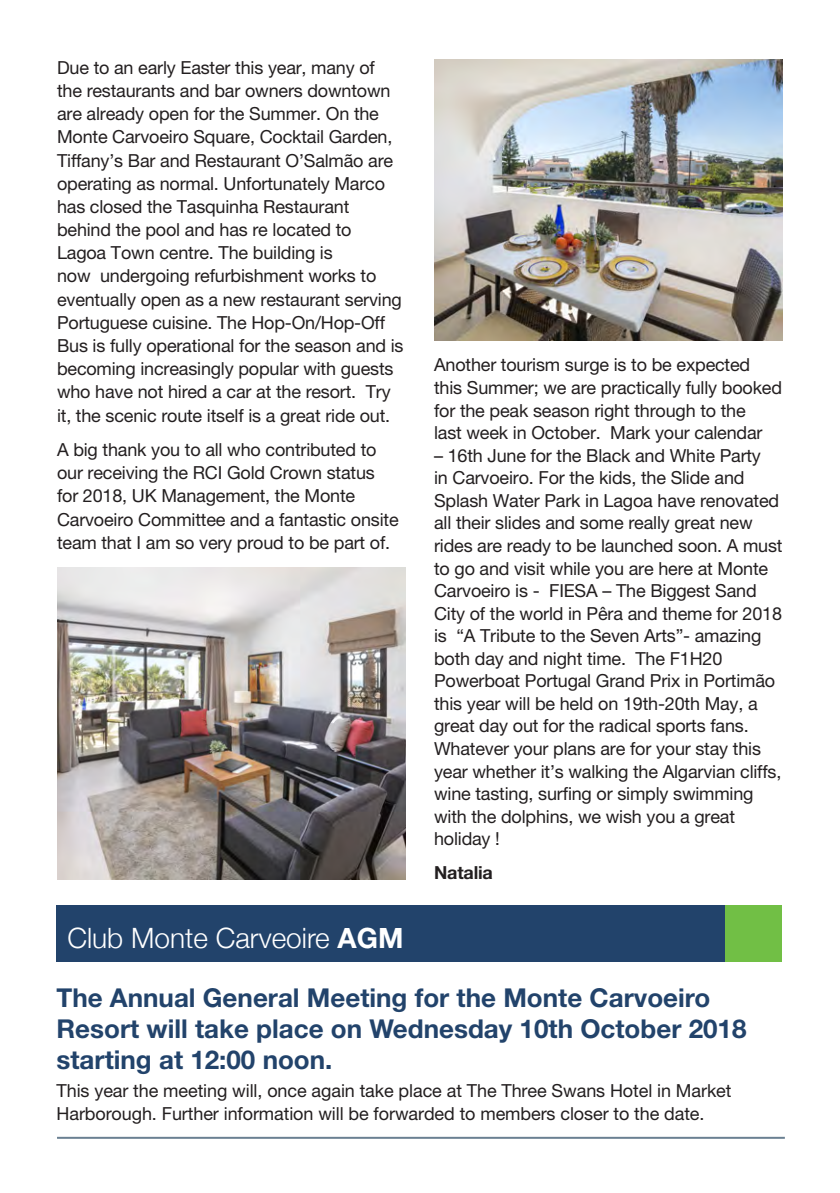
<style>
.page{position:relative;width:840px;height:1193px;background:#fff}
.page>*{position:absolute;margin:0;border:0;box-sizing:border-box;transform-origin:0 0}
.t1{font:300 28px "Helvetica Neue";color:#fff}
.t2{font:700 26px/30.8px "Helvetica Neue";color:#22436b}
.t3{font:18px/22.6px "Helvetica Neue";letter-spacing:-.01em;color:#231f20}
.t4{font:700 18px "Helvetica Neue";letter-spacing:-.01em;color:#231f20}
.s1{font-weight:700}
</style>
<div class="page">
<div style="left:56px;top:905px;width:726px;height:57px;background:#22436b"></div>
<div style="left:725px;top:905px;width:57px;height:57px;background:#71bf45"></div>
<hr style="left:57px;top:1136px;width:728px;height:2px;background:#6a8092">
<img style="left:434px;top:60px;width:349px;height:280px">
<img style="left:57px;top:567px;width:349px;height:312px">
<p class="t3" style="left:57px;top:56px;width:348px;line-height:23.2px">Due to an early Easter this year, many of the restaurants and bar owners downtown are already open for the Summer. On the Monte Carvoeiro Square, Cocktail Garden, Tiffany’s Bar and Restaurant O’Salmão are operating as normal. Unfortunately Marco has closed the Tasquinha Restaurant behind the pool and has re located to Lagoa Town centre. The building is<br>now undergoing refurbishment works to eventually open as a new restaurant serving Portuguese cuisine. The Hop-On/Hop-Off Bus is fully operational for the season and is becoming increasingly popular with guests who have not hired a car at the resort. Try it, the scenic route itself is a great ride out.</p>
<p class="t3" style="left:57px;top:438px;width:343px;line-height:23.2px">A big thank you to all who contributed to our receiving the RCI Gold Crown status for 2018, UK Management, the Monte Carvoeiro Committee and a fantastic onsite team that I am so very proud to be part of.</p>
<p class="t3" style="left:434px;top:353px;width:349px">Another tourism surge is to be expected this Summer; we are practically fully booked for the peak season right through to the<br>last week in October. Mark your calendar</p>
<p class="t3" style="left:434px;top:444px;width:350px">– 16th June for the Black and White Party<br>in Carvoeiro. For the kids, the Slide and Splash Water Park in Lagoa have renovated all their slides and some really great new rides are ready to be launched soon. A must to go and visit while you are here at Monte Carvoeiro is - FIESA – The Biggest Sand City of the world in Pêra and theme for 2018 is “A Tribute to the Seven Arts”- amazing both day and night time. The F1H20<br>Powerboat Portugal Grand Prix in Portimão this year will be held on 19th-20th May, a great day out for the radical sports fans.<br>Whatever your plans are for your stay this year whether it’s walking the Algarvian cliffs, wine tasting, surfing or simply swimming with the dolphins, we wish you a great holiday !</p>
<p class="t4" style="left:434px;top:861px;width:60px">Natalia</p>
<h1 class="t1" style="left:67px;top:921px;width:338px">Club Monte Carveoire <span class="s1">AGM</span></h1>
<h2 class="t2" style="left:57px;top:981px;width:691px">The Annual General Meeting for the Monte Carvoeiro<br>Resort will take place on Wednesday 10th October 2018 starting at 12:00 noon.</h2>
<p class="t3" style="left:57px;top:1079px;width:676px">This year the meeting will, once again take place at The Three Swans Hotel in Market<br>Harborough. Further information will be forwarded to members closer to the date.</p>
</div>
